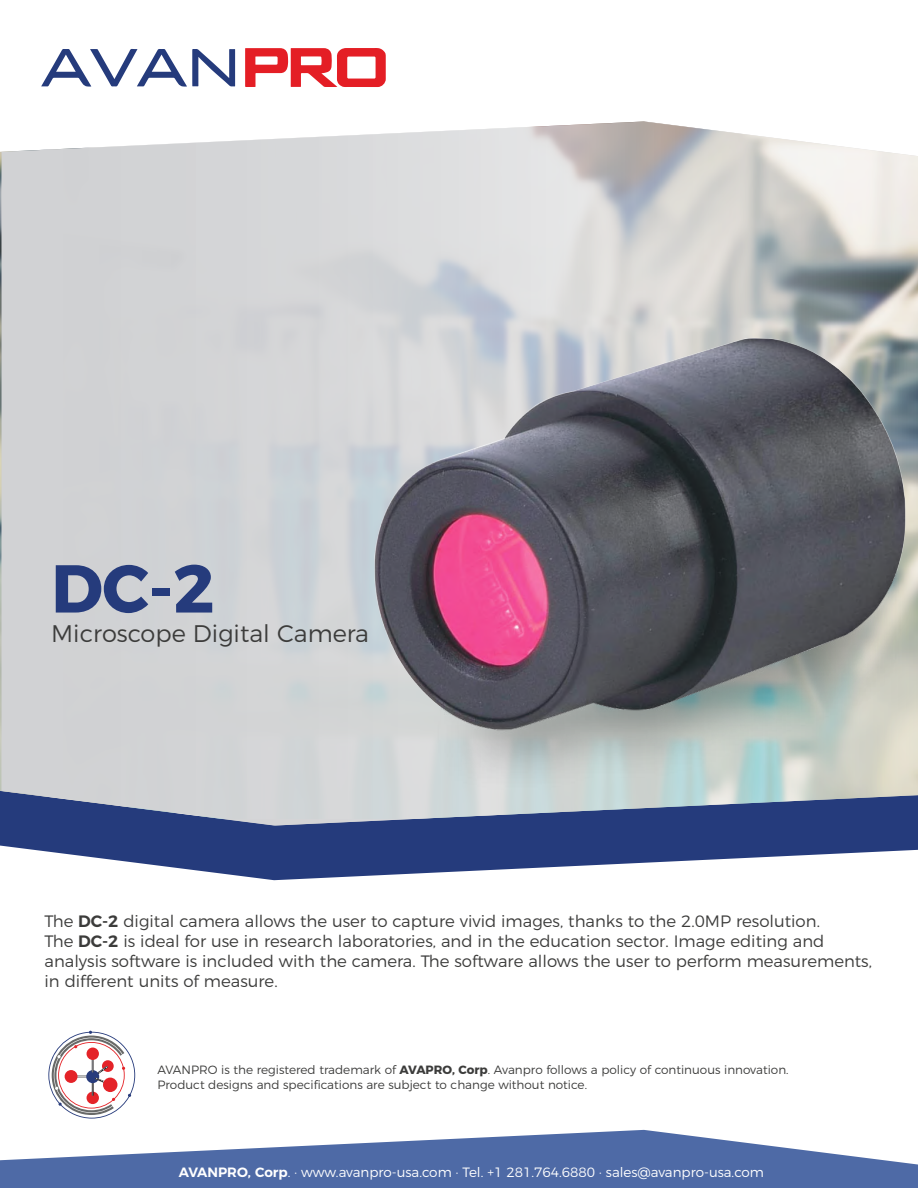
<style>
.page{position:relative;width:918px;height:1188px;background:#fff}
.page>*{position:absolute;margin:0;border:0;box-sizing:border-box;transform-origin:0 0}
.t1{font:700 67.5px "Montserrat";color:#253b7c}
.t2{font:300 24px "Montserrat";color:#3c3c3b}
.t3{font:300 16.5px/19.8px "Montserrat";color:#3c3c3b}
.t4{font:300 13.5px "Montserrat";color:#fff}
.t5{font:300 12px/14.4px "Montserrat";color:#3c3c3b}
.s1{font-weight:600}
.s2{font-weight:700}
</style>
<div class="page">
<svg style="left:0;top:1130px;width:918px;height:58px;fill:#4e6aa6"></svg>
<svg style="left:0;top:826px;width:176px;height:42px;fill:#253b7c"></svg>
<div style="left:2px;top:143px;width:174px;height:683px;background:#d1d2d4"></div>
<svg style="left:48px;top:1031px;width:87px;height:88px"></svg>
<div style="left:103px;top:1078px;width:14px;height:14px;background:#e42328;border-radius:50%"></div>
<div style="left:87px;top:1048px;width:12px;height:12px;background:#e42328;border-radius:50%"></div>
<svg style="left:245px;top:48px;width:140px;height:5px"></svg>
<svg style="left:41px;top:49px;width:194px;height:38px"></svg>
<img style="left:176px;top:53px;width:742px;height:828px">
<h1 class="t1" style="left:51px;top:533px;width:165px">DC-2</h1>
<h2 class="t2" style="left:51px;top:615px;width:319px">Microscope Digital Camera</h2>
<p class="t3" style="left:45px;top:910px;width:829px">The <span class="s1">DC-2</span> digital camera allows the user to capture vivid images, thanks to the 2.0MP resolution.<br>The <span class="s1">DC-2</span> is ideal for use in research laboratories, and in the education sector. Image editing and analysis software is included with the camera. The software allows the user to perform measurements, in different units of measure.</p>
<p class="t5" style="left:157px;top:1062px;width:633px">AVANPRO is the registered trademark of <span class="s2">AVAPRO, Corp</span>. Avanpro follows a policy of continuous innovation.<br>Product designs and specifications are subject to change without notice.</p>
<p class="t4" style="left:179px;top:1161px;width:587px"><span class="s1">AVANPRO, Corp</span>. · www.avanpro-usa.com · Tel. +1 281.764.6880 · sales@avanpro-usa.com</p>
</div>
